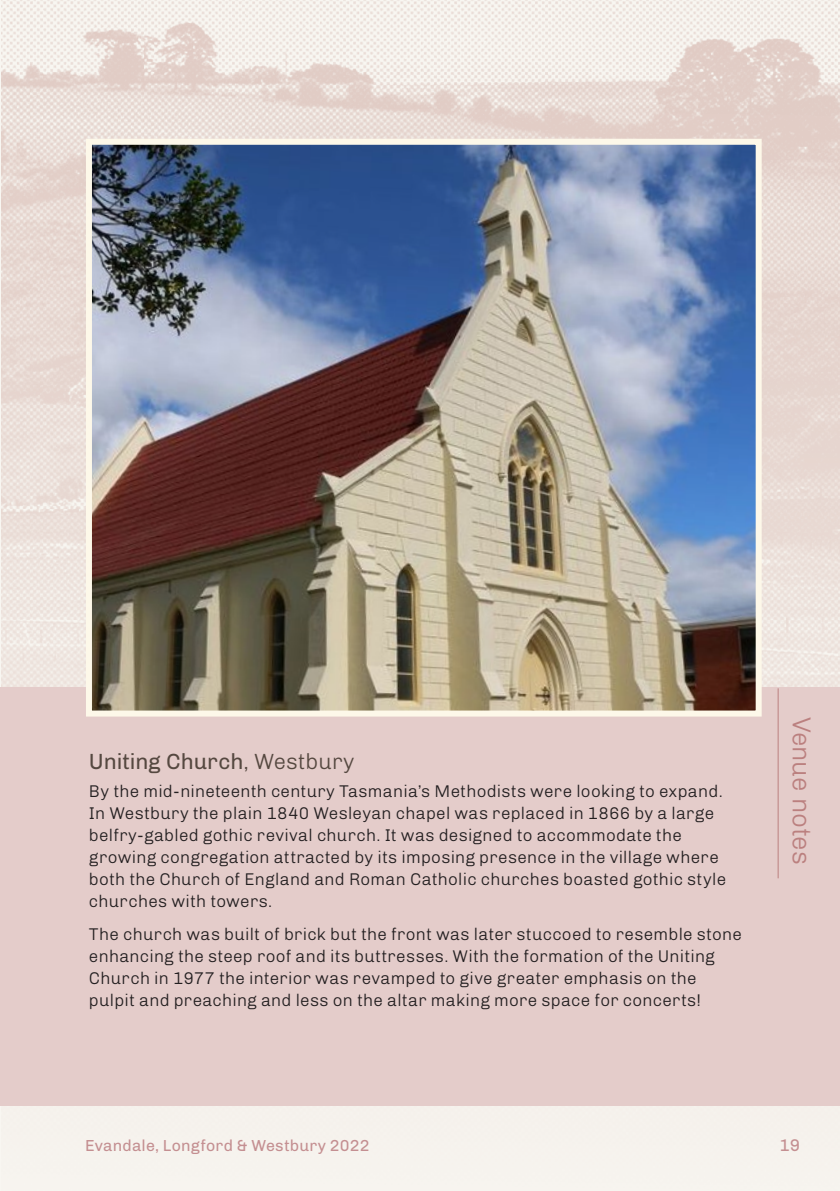
<style>
.page{position:relative;width:840px;height:1191px;background:#fff}
.page>*{position:absolute;margin:0;border:0;box-sizing:border-box;transform-origin:0 0}
.t1{font:300 26px "Chivo";letter-spacing:-.01em;color:#bb807f}
.t2{font:22px "Chivo";letter-spacing:-.005em;color:#554840}
.t3{font:300 17px/22px "Chivo";letter-spacing:.015em;color:#231f20}
.t4{font:17px "Chivo";color:#c48f91}
.t5{font:16px "Chivo";letter-spacing:.015em;color:#c48f91}
.s1{font-weight:300}
</style>
<div class="page">
<img style="left:1px;top:0;width:838px;height:1191px">
<div style="left:0;top:687px;width:839px;height:419px;background:#e4ccca"></div>
<img style="left:93px;top:146px;width:661px;height:563px">
<div style="left:86px;top:139px;width:675px;height:577px;border:6px solid #fdf8e9"></div>
<hr style="left:777px;top:688px;width:1px;height:190px;background:#bb807f">
<p class="t2" style="left:89px;top:745px;width:267px">Uniting Church<span class="s1">, Westbury</span></p>
<p class="t3" style="left:89px;top:779px;width:638px">By the mid-nineteenth century Tasmania’s Methodists were looking to expand.<br>In Westbury the plain 1840 Wesleyan chapel was replaced in 1866 by a large belfry-gabled gothic revival church. It was designed to accommodate the growing congregation attracted by its imposing presence in the village where both the Church of England and Roman Catholic churches boasted gothic style churches with towers.</p>
<p class="t3" style="left:89px;top:922px;width:654px">The church was built of brick but the front was later stuccoed to resemble stone enhancing the steep roof and its buttresses. With the formation of the Uniting Church in 1977 the interior was revamped to give greater emphasis on the pulpit and preaching and less on the altar making more space for concerts!</p>
<h1 class="t1" style="left:820px;top:716px;width:149px;rotate:90deg">Venue notes</h1>
<p class="t5" style="left:85px;top:1133px;width:286px">Evandale, Longford &amp; Westbury 2022</p>
<p class="t4" style="left:778px;top:1132px;width:22px">19</p>
</div>
